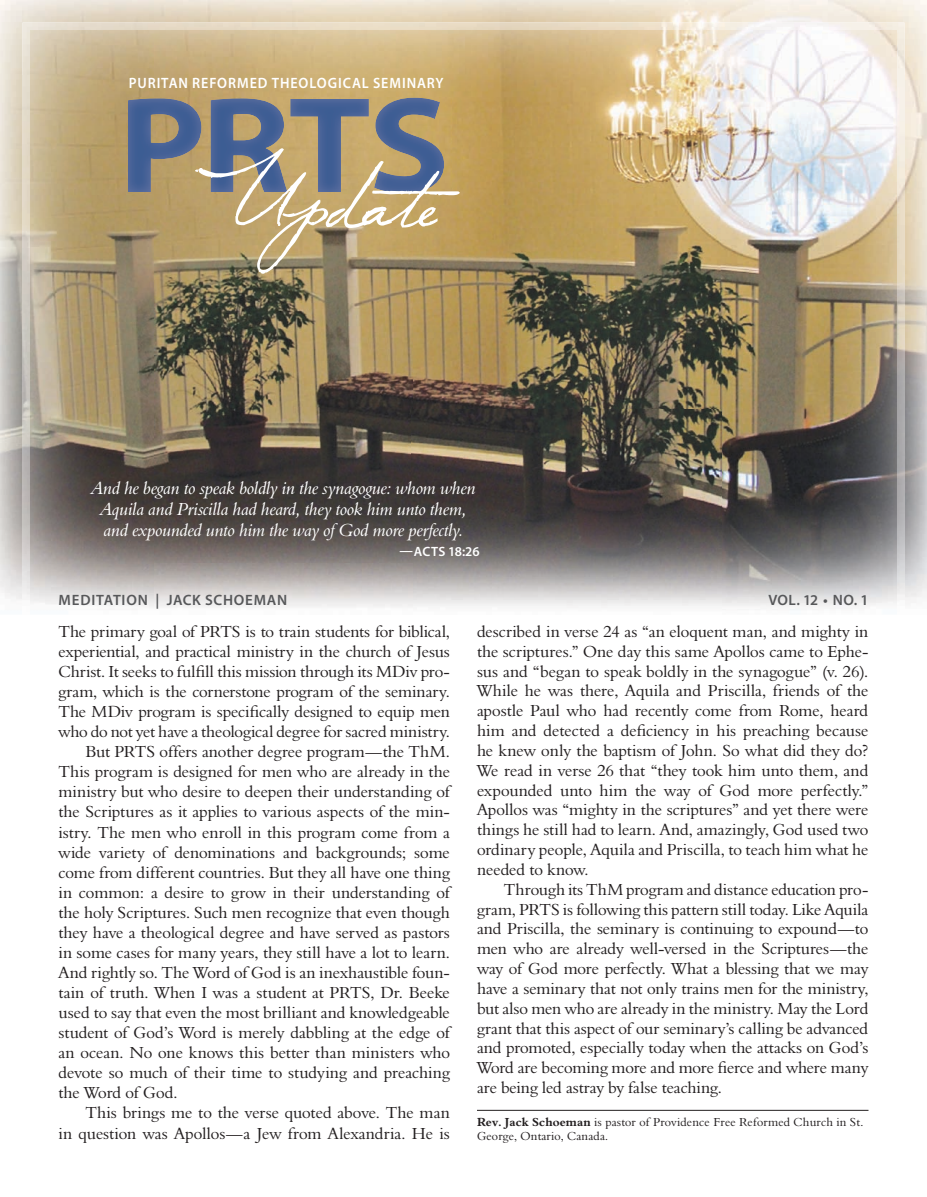
<style>
.page{position:relative;width:927px;height:1197px;background:#fff}
.page>*{position:absolute;margin:0;border:0;box-sizing:border-box;transform-origin:0 0}
.t1{font:120px "Volstead";letter-spacing:-.025em;color:#fff}
.t2{font:18px/21px "Aldine 401 BT Italic A";letter-spacing:-.005em;color:#fff;text-align:center}
.t3{font:16.5px/19.8px "Aldine 401 BT Roman A";letter-spacing:-.005em;color:#231f20;text-align:justify}
.t4{font:600 15px "Myriad Pro";letter-spacing:.065em;color:#fff;scale:.94 1}
.t5{font:600 15px "Myriad Pro";letter-spacing:.045em;color:#57585a}
.t6{font:600 13.5px "Myriad Pro";letter-spacing:-.005em;color:#fff}
.t7{font:12px/14.4px "Aldine 401 BT Roman A";letter-spacing:.01em;color:#231f20}
.s1{font-family:"Aldine 401 BT Bold A"}
</style>
<div class="page">
<img style="left:0;top:0;width:154px;height:607px">
<img style="left:154px;top:0;width:773px;height:102px">
<img style="left:412px;top:102px;width:515px;height:508px">
<img style="left:154px;top:193px;width:258px;height:414px">
<img style="left:22px;top:22px;width:882px;height:55px">
<img style="left:22px;top:76px;width:8px;height:531px">
<img style="left:897px;top:76px;width:7px;height:534px">
<img style="left:128px;top:98px;width:323px;height:95px">
<hr style="left:477px;top:1110px;width:391px;height:1px;background:#231f20">
<svg style="left:0;top:0;width:5px;height:5px"></svg>
<svg style="left:922px;top:0;width:5px;height:5px"></svg>
<p class="t4" style="left:129px;top:73px;width:336px">PURITAN REFORMED THEOLOGICAL SEMINARY</p>
<h1 class="t1" style="left:195px;top:114px;width:245px">Update</h1>
<p class="t2" style="left:92px;top:477px;width:386px">And he began to speak boldly in the synagogue: whom when<br>Aquila and Priscilla had heard, they took him unto them, and expounded unto him the way of God more perfectly.</p>
<p class="t6" style="left:400px;top:543px;width:82px">—ACTS 18:26</p>
<p class="t5" style="left:59px;top:591px;width:230px">MEDITATION | JACK SCHOEMAN</p>
<p class="t5" style="left:768px;top:591px;width:102px">VOL. 12 • NO. 1</p>
<p class="t3" style="left:58px;top:621px;width:393px">The primary goal of PRTS is to train students for biblical,</p>
<p class="t3" style="left:58px;top:641px;width:393px">experiential, and practical ministry in the church of Jesus</p>
<p class="t3" style="left:58px;top:661px;width:393px">Christ. It seeks to fulfill this mission through its MDiv pro-</p>
<p class="t3" style="left:58px;top:681px;width:393px">gram, which is the cornerstone program of the seminary.</p>
<p class="t3" style="left:58px;top:702px;width:393px">The MDiv program is specifically designed to equip men</p>
<p class="t3" style="left:58px;top:722px;width:393px">who do not yet have a theological degree for sacred ministry.</p>
<p class="t3" style="left:85px;top:742px;width:366px">But PRTS offers another degree program—the ThM.</p>
<p class="t3" style="left:58px;top:762px;width:393px">This program is designed for men who are already in the</p>
<p class="t3" style="left:58px;top:782px;width:393px">ministry but who desire to deepen their understanding of</p>
<p class="t3" style="left:58px;top:802px;width:393px">the Scriptures as it applies to various aspects of the min-</p>
<p class="t3" style="left:58px;top:822px;width:393px">istry. The men who enroll in this program come from a</p>
<p class="t3" style="left:58px;top:842px;width:393px">wide variety of denominations and backgrounds; some</p>
<p class="t3" style="left:58px;top:862px;width:393px">come from different countries. But they all have one thing</p>
<p class="t3" style="left:58px;top:882px;width:393px">in common: a desire to grow in their understanding of</p>
<p class="t3" style="left:58px;top:902px;width:393px">the holy Scriptures. Such men recognize that even though</p>
<p class="t3" style="left:58px;top:922px;width:393px">they have a theological degree and have served as pastors</p>
<p class="t3" style="left:58px;top:942px;width:393px">in some cases for many years, they still have a lot to learn.</p>
<p class="t3" style="left:58px;top:962px;width:393px">And rightly so. The Word of God is an inexhaustible foun-</p>
<p class="t3" style="left:58px;top:982px;width:393px">tain of truth. When I was a student at PRTS, Dr. Beeke</p>
<p class="t3" style="left:58px;top:1002px;width:393px">used to say that even the most brilliant and knowledgeable</p>
<p class="t3" style="left:58px;top:1023px;width:393px">student of God’s Word is merely dabbling at the edge of</p>
<p class="t3" style="left:58px;top:1043px;width:393px">an ocean. No one knows this better than ministers who</p>
<p class="t3" style="left:58px;top:1063px;width:393px">devote so much of their time to studying and preaching</p>
<p class="t3" style="left:58px;top:1083px;width:121px">the Word of God.</p>
<p class="t3" style="left:85px;top:1103px;width:366px">This brings me to the verse quoted above. The man</p>
<p class="t3" style="left:58px;top:1123px;width:393px">in question was Apollos—a Jew from Alexandria. He is</p>
<p class="t3" style="left:477px;top:621px;width:393px">described in verse 24 as “an eloquent man, and mighty in the scriptures.” One day this same Apollos came to Ephe&shy;sus and “began to speak boldly in the synagogue” (v. 26).<br>While he was there, Aquila and Priscilla, friends of the apostle Paul who had recently come from Rome, heard him and detected a deficiency in his preaching because he knew only the baptism of John. So what did they do?<br>We read in verse 26 that “they took him unto them, and expounded unto him the way of God more perfectly.” Apollos was “mighty in the scriptures” and yet there were things he still had to learn. And, amazingly, God used two ordinary people, Aquila and Priscilla, to teach him what he needed to know.</p>
<p class="t3" style="left:477px;top:879px;width:393px;text-indent:27px">Through its ThM program and distance education pro&shy;gram, PRTS is following this pattern still today. Like Aquila and Priscilla, the seminary is continuing to expound—to men who are already well-versed in the Scriptures—the way of God more perfectly. What a blessing that we may have a seminary that not only trains men for the ministry, but also men who are already in the ministry. May the Lord grant that this aspect of our seminary’s calling be advanced and promoted, especially today when the attacks on God’s Word are becoming more and more fierce and where many are being led astray by false teaching.</p>
<p class="t7" style="left:477px;top:1114px;width:388px"><span class="s1">Rev. Jack Schoeman</span> is pastor of Providence Free Reformed Church in St.<br>George, Ontario, Canada.</p>
</div>
